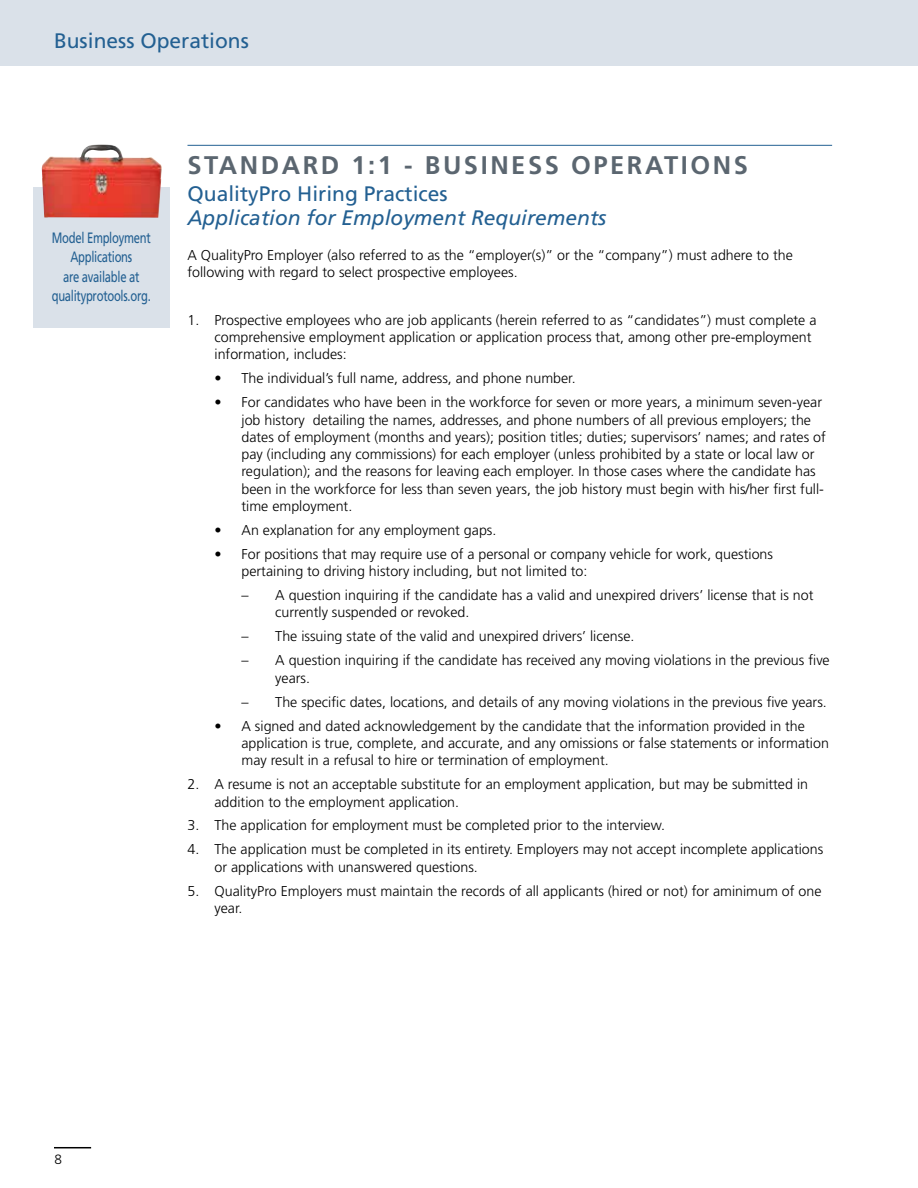
<style>
.page{position:relative;width:918px;height:1188px;background:#fff}
.page>*{position:absolute;margin:0;border:0;box-sizing:border-box;transform-origin:0 0}
.t1{font:700 25.5px "Frutiger";letter-spacing:.1em;color:#5b6670}
.t2{font:21px "Frutiger";color:#236092}
.t3{font:italic 21px "Frutiger";color:#236092}
.t4{font:15px/19.5px "Frutiger";letter-spacing:-.025em;color:#236092;text-align:center;scale:.75 1}
.t5{font:300 14.25px/17.2px "Frutiger";color:#000}
.t6{font:300 13.5px "Frutiger";color:#000}
</style>
<div class="page">
<hr style="left:54px;top:1147px;width:37px;height:1px;background:#000">
<hr style="left:188px;top:145px;width:644px;height:1px;background:#236092">
<div style="left:0;top:0;width:918px;height:65px;background:#dae1e9"></div>
<div style="left:33px;top:187px;width:137px;height:141px;background:#dae1e9"></div>
<img style="left:42px;top:144px;width:120px;height:74px">
<h2 class="t2" style="left:54px;top:29px;width:196px">Business Operations</h2>
<p class="t4" style="left:52px;top:228px;width:134px">Model Employment<br>Applications<br>are available at qualityprotools.org.</p>
<h1 class="t1" style="left:188px;top:150px;width:562px">STANDARD 1:1 - BUSINESS OPERATIONS</h1>
<h2 class="t2" style="left:188px;top:182px;width:262px">QualityPro Hiring Practices</h2>
<h2 class="t3" style="left:188px;top:206px;width:420px">Application for Employment Requirements</h2>
<p class="t5" style="left:188px;top:246px;width:607px">A QualityPro Employer (also referred to as the “employer(s)” or the “company”) must adhere to the following with regard to select prospective employees.</p>
<p class="t5" style="left:215px;top:312px;width:604px;text-indent:-27px">1. Prospective employees who are job applicants (herein referred to as “candidates”) must complete a comprehensive employment application or application process that, among other pre-employment information, includes:</p>
<p class="t5" style="left:215px;top:370px;width:363px">• The individual’s full name, address, and phone number.</p>
<p class="t5" style="left:242px;top:394px;width:586px;text-indent:-27px">• For candidates who have been in the workforce for seven or more years, a minimum seven-year job history detailing the names, addresses, and phone numbers of all previous employers; the dates of employment (months and years); position titles; duties; supervisors’ names; and rates of pay (including any commissions) for each employer (unless prohibited by a state or local law or regulation); and the reasons for leaving each employer. In those cases where the candidate has been in the workforce for less than seven years, the job history must begin with his/her first full&shy;time employment.</p>
<p class="t5" style="left:215px;top:522px;width:283px">• An explanation for any employment gaps.</p>
<p class="t5" style="left:242px;top:546px;width:533px;text-indent:-27px">• For positions that may require use of a personal or company vehicle for work, questions pertaining to driving history including, but not limited to:</p>
<p class="t5" style="left:275px;top:587px;width:540px;text-indent:-34px">– A question inquiring if the candidate has a valid and unexpired drivers’ license that is not currently suspended or revoked.</p>
<p class="t5" style="left:242px;top:628px;width:394px">– The issuing state of the valid and unexpired drivers’ license.</p>
<p class="t5" style="left:275px;top:652px;width:556px;text-indent:-34px">– A question inquiring if the candidate has received any moving violations in the previous five years.</p>
<p class="t5" style="left:242px;top:693px;width:587px">– The specific dates, locations, and details of any moving violations in the previous five years.</p>
<p class="t5" style="left:242px;top:717px;width:589px;text-indent:-27px">• A signed and dated acknowledgement by the candidate that the information provided in the application is true, complete, and accurate, and any omissions or false statements or information may result in a refusal to hire or termination of employment.</p>
<p class="t5" style="left:215px;top:776px;width:595px;text-indent:-27px">2. A resume is not an acceptable substitute for an employment application, but may be submitted in addition to the employment application.</p>
<p class="t5" style="left:188px;top:817px;width:479px">3. The application for employment must be completed prior to the interview.</p>
<p class="t5" style="left:215px;top:841px;width:610px;text-indent:-27px">4. The application must be completed in its entirety. Employers may not accept incomplete applications or applications with unanswered questions.</p>
<p class="t5" style="left:215px;top:882px;width:609px;text-indent:-27px">5. QualityPro Employers must maintain the records of all applicants (hired or not) for aminimum of one year.</p>
<p class="t6" style="left:54px;top:1152px;width:9px">8</p>
</div>
